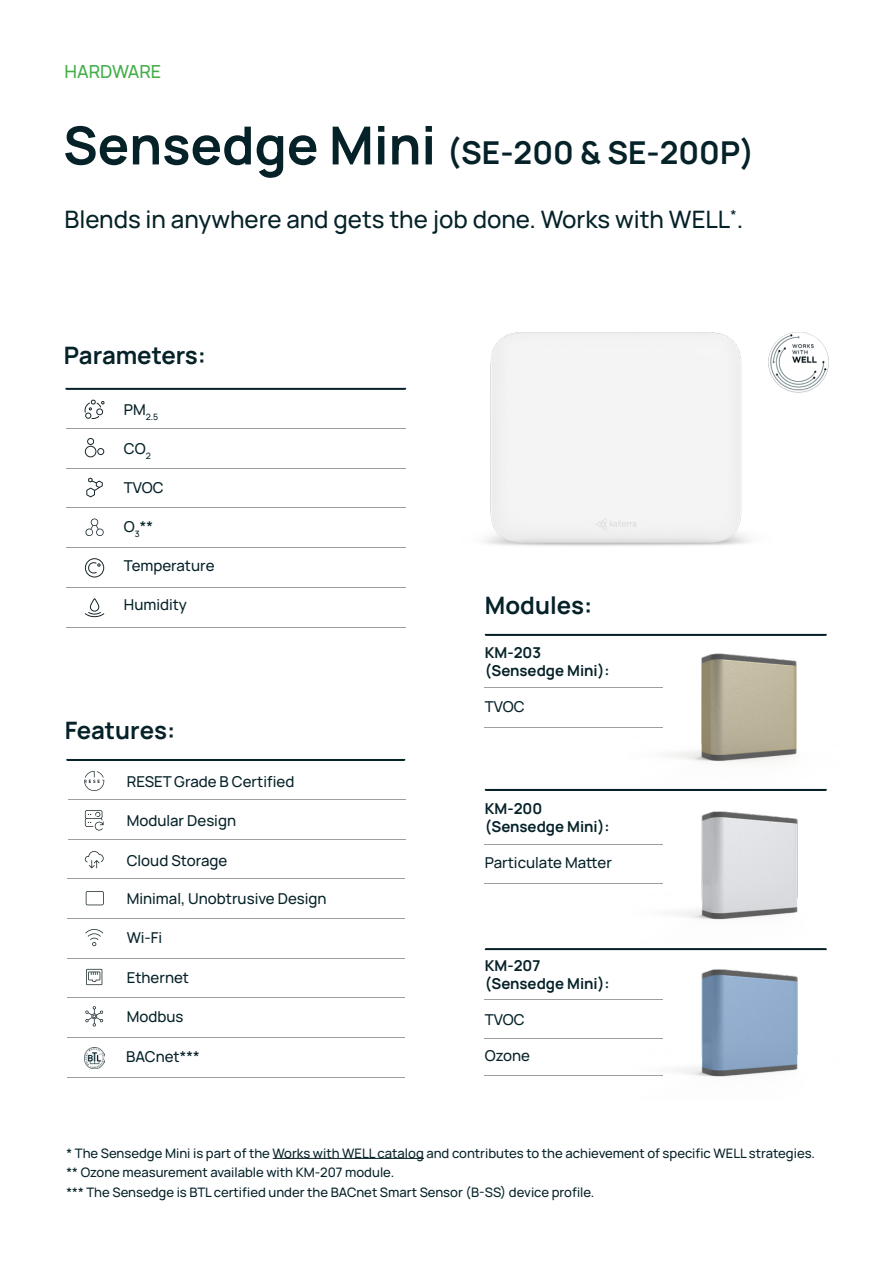
<style>
.page{position:relative;width:893px;height:1263px;background:#fff}
.page>*{position:absolute;margin:0;border:0;box-sizing:border-box;transform-origin:0 0}
.t1{font:700 31.5px "Manrope";color:#062229}
.t2{font:500 24px "Manrope";color:#062229}
.t3{font:700 24px "Manrope";color:#062229}
.t4{font:500 18px "Manrope";color:#42ad47}
.t5{font:500 15px "Manrope";color:#062229}
.t6{font:700 15px/18px "Manrope";color:#062229}
.t7{font:500 13.05px/19.5px "Manrope";color:#062229}
.t8{font:500 8.7px "Manrope";color:#062229}
.s1{font-size:52.5px}
</style>
<div class="page">
<img style="left:628px;top:950px;width:199px;height:127px">
<img style="left:628px;top:788px;width:199px;height:132px">
<img style="left:628px;top:633px;width:199px;height:129px">
<div style="left:485px;top:634px;width:342px;height:1px;border:2px solid #062229"></div>
<hr style="left:485px;top:688px;width:178px;height:1px;background:#9e9e9e">
<hr style="left:485px;top:727px;width:178px;height:1px;background:#9e9e9e">
<div style="left:485px;top:789px;width:342px;height:1px;border:2px solid #062229"></div>
<hr style="left:485px;top:883px;width:178px;height:1px;background:#9e9e9e">
<hr style="left:485px;top:844px;width:178px;height:1px;background:#9e9e9e">
<div style="left:485px;top:948px;width:342px;height:2px;border:2px solid #062229"></div>
<hr style="left:485px;top:1076px;width:178px;height:1px;background:#9e9e9e">
<hr style="left:485px;top:1038px;width:178px;height:1px;background:#9e9e9e">
<hr style="left:485px;top:999px;width:178px;height:1px;background:#9e9e9e">
<div style="left:65px;top:388px;width:341px;height:1px;border:2px solid #062229"></div>
<hr style="left:66px;top:428px;width:339px;height:1px;background:#9e9e9e">
<hr style="left:66px;top:468px;width:339px;height:1px;background:#9e9e9e">
<hr style="left:66px;top:508px;width:339px;height:1px;background:#9e9e9e">
<hr style="left:66px;top:588px;width:339px;height:1px;background:#9e9e9e">
<hr style="left:66px;top:627px;width:339px;height:1px;background:#9e9e9e">
<hr style="left:66px;top:547px;width:339px;height:1px;background:#9e9e9e">
<div style="left:66px;top:759px;width:339px;height:2px;border:2px solid #062229"></div>
<hr style="left:69px;top:799px;width:337px;height:1px;background:#9e9e9e">
<hr style="left:69px;top:839px;width:337px;height:1px;background:#9e9e9e">
<hr style="left:67px;top:879px;width:337px;height:1px;background:#9e9e9e">
<hr style="left:67px;top:918px;width:337px;height:1px;background:#9e9e9e">
<hr style="left:67px;top:958px;width:337px;height:1px;background:#9e9e9e">
<hr style="left:67px;top:998px;width:337px;height:1px;background:#9e9e9e">
<hr style="left:67px;top:1037px;width:337px;height:1px;background:#9e9e9e">
<hr style="left:67px;top:1077px;width:337px;height:1px;background:#9e9e9e">
<svg style="left:84px;top:771px;width:20px;height:20px"></svg>
<svg style="left:85px;top:851px;width:19px;height:17px"></svg>
<svg style="left:86px;top:969px;width:16px;height:16px"></svg>
<svg style="left:85px;top:810px;width:19px;height:20px"></svg>
<svg style="left:85px;top:929px;width:18px;height:17px"></svg>
<svg style="left:85px;top:1006px;width:18px;height:20px"></svg>
<svg style="left:86px;top:891px;width:18px;height:14px"></svg>
<img style="left:84px;top:1047px;width:21px;height:21px">
<img style="left:363px;top:332px;width:386px;height:257px">
<hr style="left:273px;top:1158px;width:151px;height:1px;background:#062229">
<div style="left:85px;top:558px;width:19px;height:19px;border:1px solid #17262a;border-radius:50%"></div>
<svg style="left:87px;top:562px;width:14px;height:12px"></svg>
<svg style="left:84px;top:598px;width:21px;height:19px"></svg>
<svg style="left:86px;top:477px;width:17px;height:21px"></svg>
<svg style="left:84px;top:399px;width:20px;height:20px"></svg>
<div style="left:85px;top:446px;width:11px;height:11px;border:1px solid #17262a;border-radius:50%"></div>
<div style="left:87px;top:438px;width:7px;height:7px;border:1px solid #17262a;border-radius:50%"></div>
<div style="left:97px;top:448px;width:7px;height:7px;border:1px solid #17262a;border-radius:50%"></div>
<svg style="left:85px;top:518px;width:19px;height:18px"></svg>
<img style="left:768px;top:332px;width:61px;height:61px">
<h3 class="t4" style="left:65px;top:59px;width:98px">HARDWARE</h3>
<h1 class="t1" style="left:63px;top:131px;width:693px"><span class="s1">Sensedge Mini</span> (SE-200 &amp; SE-200P)</h1>
<h2 class="t2" style="left:65px;top:202px;width:680px">Blends in anywhere and gets the job done. Works with WELL<sup>*</sup>.</h2>
<h2 class="t3" style="left:64px;top:339px;width:144px">Parameters:</h2>
<p class="t8" style="left:124px;top:411px;width:36px"><sup>PM</sup>2.5</p>
<p class="t5" style="left:124px;top:438px;width:28px">CO<sub>2</sub></p>
<p class="t5" style="left:124px;top:477px;width:41px">TVOC</p>
<p class="t5" style="left:124px;top:516px;width:31px">O<sub>3</sub>**</p>
<p class="t5" style="left:124px;top:555px;width:92px">Temperature</p>
<p class="t5" style="left:124px;top:594px;width:64px">Humidity</p>
<h2 class="t3" style="left:65px;top:713px;width:112px">Features:</h2>
<p class="t5" style="left:127px;top:771px;width:169px">RESET Grade B Certified</p>
<p class="t5" style="left:127px;top:810px;width:111px">Modular Design</p>
<p class="t5" style="left:127px;top:850px;width:102px">Cloud Storage</p>
<p class="t5" style="left:127px;top:888px;width:201px">Minimal, Unobtrusive Design</p>
<p class="t5" style="left:127px;top:927px;width:37px">Wi-Fi</p>
<p class="t5" style="left:127px;top:967px;width:64px">Ethernet</p>
<p class="t5" style="left:127px;top:1006px;width:58px">Modbus</p>
<p class="t5" style="left:126px;top:1046px;width:75px">BACnet***</p>
<h2 class="t3" style="left:485px;top:589px;width:109px">Modules:</h2>
<p class="t6" style="left:485px;top:643px;width:126px">KM-203 (Sensedge Mini):</p>
<p class="t5" style="left:485px;top:696px;width:41px">TVOC</p>
<p class="t6" style="left:485px;top:799px;width:126px">KM-200 (Sensedge Mini):</p>
<p class="t5" style="left:485px;top:852px;width:129px">Particulate Matter</p>
<p class="t6" style="left:485px;top:956px;width:126px">KM-207 (Sensedge Mini):</p>
<p class="t5" style="left:485px;top:1009px;width:41px">TVOC</p>
<p class="t5" style="left:485px;top:1045px;width:47px">Ozone</p>
<p class="t7" style="left:66px;top:1143px;width:750px">* The Sensedge Mini is part of the Works with WELL catalog and contributes to the achievement of specific WELL strategies. ** Ozone measurement available with KM-207 module.<br>*** The Sensedge is BTL certified under the BACnet Smart Sensor (B-SS) device profile.</p>
</div>
